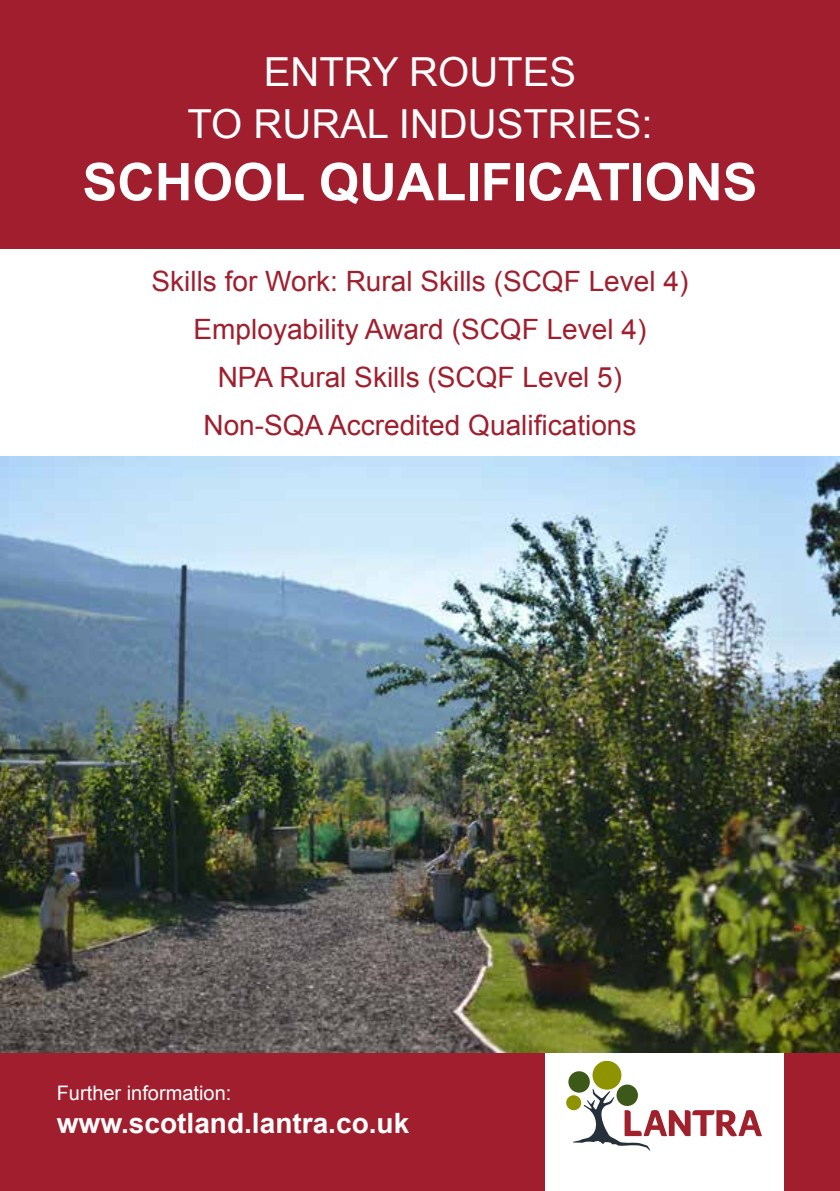
<style>
.page{position:relative;width:840px;height:1191px;background:#fff}
.page>*{position:absolute;margin:0;border:0;box-sizing:border-box;transform-origin:0 0}
.t1{font:700 52px "Arial";color:#fff}
.t2{font:40px/52px "Arial";color:#fff;text-align:center}
.t3{font:28px/48px "Arial";color:#a01e2d;text-align:center}
.t4{font:700 28px "Arial";color:#fff}
.t5{font:20px "Arial";color:#fff}
</style>
<div class="page">
<div style="left:0;top:0;width:839px;height:1191px;background:#a01e2d"></div>
<div style="left:544px;top:1051px;width:238px;height:140px;background:#fff"></div>
<div style="left:568px;top:1071px;width:21px;height:21px;background:#3d5919;border-radius:50%"></div>
<svg style="left:616px;top:1084px;width:21px;height:22px"></svg>
<div style="left:566px;top:1095px;width:15px;height:15px;background:#8e9300;border-radius:50%"></div>
<div style="left:592px;top:1060px;width:29px;height:29px;background:#8e9300;border-radius:50%"></div>
<svg style="left:572px;top:1088px;width:189px;height:62px"></svg>
<img style="left:0;top:456px;width:839px;height:596px">
<div style="left:0;top:249px;width:839px;height:207px;background:#fff"></div>
<h2 class="t2" style="left:187px;top:46px;width:466px">ENTRY ROUTES<br>TO RURAL INDUSTRIES:</h2>
<h1 class="t1" style="left:82px;top:147px;width:676px">SCHOOL QUALIFICATIONS</h1>
<p class="t3" style="left:151px;top:258px;width:538px">Skills for Work: Rural Skills (SCQF Level 4)<br>Employability Award (SCQF Level 4)<br>NPA Rural Skills (SCQF Level 5)<br>Non-SQA Accredited Qualifications</p>
<p class="t5" style="left:57px;top:1079px;width:176px">Further information:</p>
<p class="t4" style="left:57px;top:1104px;width:354px">www.scotland.lantra.co.uk</p>
</div>
